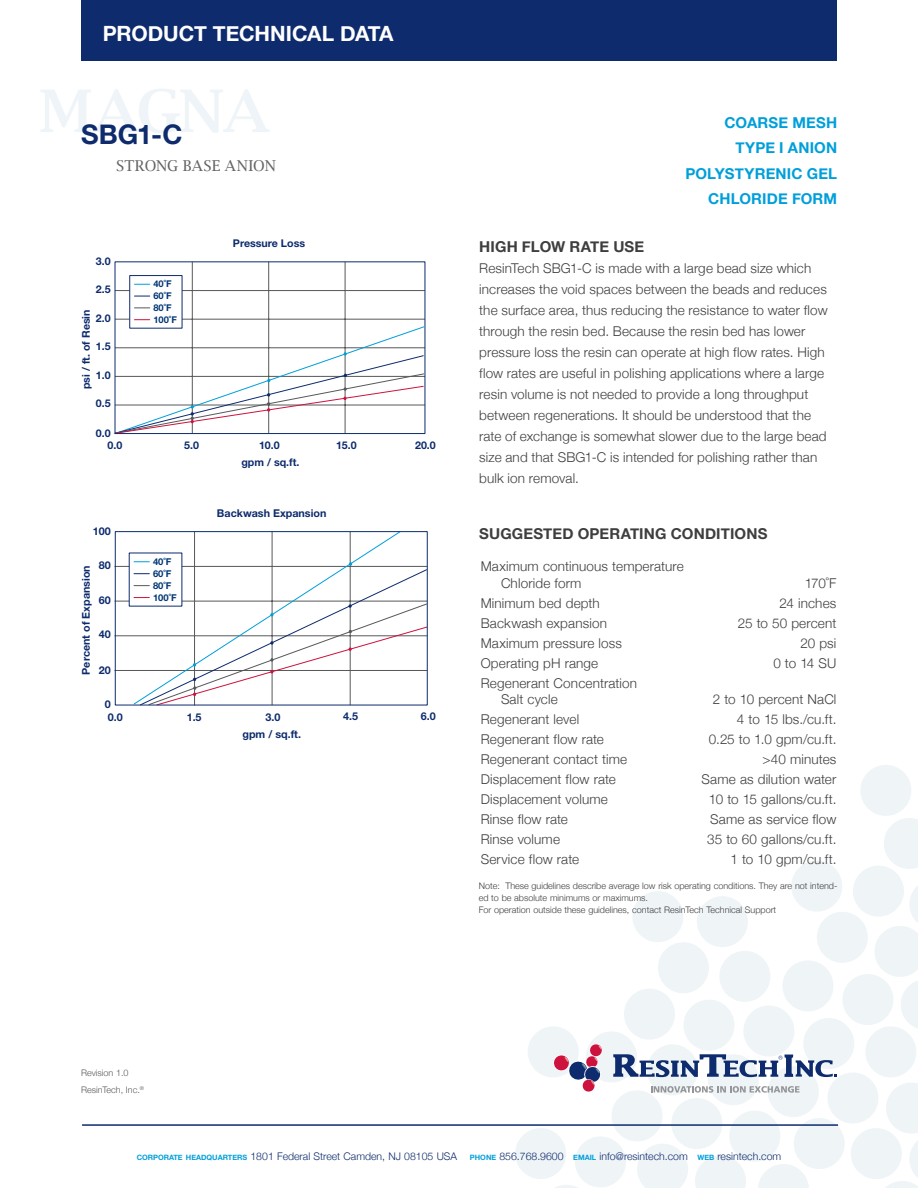
<style>
.page{position:relative;width:918px;height:1188px;background:#fff}
.page>*{position:absolute;margin:0;border:0;box-sizing:border-box;transform-origin:0 0}
.t1{font:700 27px "Helvetica Neue";color:#0d2b6d}
.t2{font:700 21px "Helvetica Neue";letter-spacing:-.005em;color:#fff}
.t3{font:700 15px/25.5px "Helvetica Neue";letter-spacing:.01em;color:#009fda;text-align:right}
.t4{font:700 15px "Helvetica Neue";letter-spacing:.01em;color:#3e3e3f}
.t5{font:15px "Lucida Bright";letter-spacing:.005em;color:#636366}
.Physical_Prop_Operar{font:300 13.5px/21px "Helvetica Neue";letter-spacing:.01em;color:#3e3e3f}
.t6{font:700 10.8px "Helvetica Neue";color:#0d2b6d}
.t7{font:700 10.65px "Helvetica Neue";color:#0d2b6d}
.t8{font:300 10.5px "Helvetica Neue";color:#0d2b6d}
.t9{font:700 9.45px/12px "Helvetica Neue";color:#013775}
.t10{font:700 9.3px/11.9px "Helvetica Neue";color:#013775}
.t11{font:300 9px/12px "Helvetica Neue";color:#3e3e3f}
.t12{font:300 9px "Helvetica Neue";color:#57585a}
.s1{font-weight:700;font-size:7.35px;color:#009fda}
</style>
<div class="page">
<hr style="left:115px;top:566px;width:312px;height:1px;background:#57585a">
<hr style="left:115px;top:601px;width:312px;height:1px;background:#57585a">
<hr style="left:115px;top:636px;width:312px;height:1px;background:#57585a">
<hr style="left:115px;top:670px;width:312px;height:1px;background:#57585a">
<div style="left:129px;top:553px;width:53px;height:53px;background:#fff"></div>
<svg style="left:133px;top:533px;width:266px;height:104px"></svg>
<svg style="left:134px;top:561px;width:294px;height:145px"></svg>
<svg style="left:515px;top:765px;width:403px;height:423px"></svg>
<hr style="left:82px;top:1124px;width:756px;height:2px;background:#0d2b6d">
<div style="left:81px;top:0;width:756px;height:60px;background:#0d2b6d"></div>
<hr style="left:192px;top:262px;width:1px;height:172px;background:#57585a">
<hr style="left:268px;top:262px;width:1px;height:172px;background:#57585a">
<hr style="left:345px;top:262px;width:1px;height:172px;background:#57585a">
<hr style="left:115px;top:319px;width:310px;height:1px;background:#57585a">
<hr style="left:115px;top:290px;width:310px;height:1px;background:#57585a">
<div style="left:129px;top:275px;width:53px;height:54px;background:#fff;border:1px solid #0d2b6d"></div>
<svg style="left:134px;top:284px;width:16px;height:1px"></svg>
<svg style="left:134px;top:296px;width:16px;height:1px"></svg>
<svg style="left:134px;top:308px;width:16px;height:1px"></svg>
<svg style="left:134px;top:319px;width:16px;height:1px"></svg>
<svg style="left:114px;top:326px;width:309px;height:108px"></svg>
<div style="left:115px;top:262px;width:310px;height:172px;border:1px solid #0d2b6d"></div>
<p class="t2" style="left:103px;top:17px;width:292px">PRODUCT TECHNICAL DATA</p>
<p class="t1" style="left:81px;top:113px;width:103px">SBG1-C</p>
<p class="t5" style="left:116px;top:157px;width:161px">STRONG BASE ANION</p>
<p class="t7" style="left:96px;top:253px;width:16px">3.0</p>
<p class="t7" style="left:96px;top:281px;width:16px">2.5</p>
<p class="t10" style="left:153px;top:278px;width:25px">40˚F<br>60˚F<br>80˚F<br>100˚F</p>
<p class="t7" style="left:78px;top:389px;width:81px;rotate:-90deg">psi / ft. of Resin</p>
<p class="t7" style="left:96px;top:310px;width:16px">2.0</p>
<p class="t7" style="left:96px;top:338px;width:16px">1.5</p>
<p class="t7" style="left:96px;top:367px;width:16px">1.0</p>
<p class="t7" style="left:96px;top:395px;width:16px">0.5</p>
<p class="t7" style="left:96px;top:425px;width:16px">0.0</p>
<p class="t7" style="left:233px;top:235px;width:74px">Pressure Loss</p>
<p class="t7" style="left:108px;top:437px;width:16px">0.0</p>
<p class="t6" style="left:93px;top:522px;width:19px">100</p>
<p class="t6" style="left:99px;top:557px;width:13px">80</p>
<p class="t6" style="left:78px;top:675px;width:111px;rotate:-90deg">Percent of Expansion</p>
<p class="t6" style="left:99px;top:592px;width:13px">60</p>
<p class="t6" style="left:99px;top:626px;width:13px">40</p>
<p class="t6" style="left:99px;top:661px;width:13px">20</p>
<p class="t6" style="left:105px;top:696px;width:7px">0</p>
<p class="t7" style="left:184px;top:437px;width:16px">5.0</p>
<p class="t7" style="left:259px;top:437px;width:22px">10.0</p>
<p class="t7" style="left:336px;top:437px;width:22px">15.0</p>
<p class="t7" style="left:415px;top:437px;width:22px">20.0</p>
<p class="t7" style="left:241px;top:454px;width:59px">gpm / sq.ft.</p>
<p class="t9" style="left:153px;top:556px;width:25px">40˚F<br>60˚F<br>80˚F<br>100˚F</p>
<p class="t6" style="left:217px;top:504px;width:111px">Backwash Expansion</p>
<p class="t6" style="left:108px;top:708px;width:16px">0.0</p>
<p class="t6" style="left:265px;top:708px;width:16px">3.0</p>
<p class="t6" style="left:343px;top:708px;width:16px">4.5</p>
<p class="t6" style="left:421px;top:708px;width:16px">6.0</p>
<p class="t6" style="left:187px;top:708px;width:16px">1.5</p>
<p class="t6" style="left:242px;top:726px;width:60px">gpm / sq.ft.</p>
<p class="t3" style="left:685px;top:110px;width:153px">COARSE MESH<br>TYPE I ANION<br>POLYSTYRENIC GEL<br>CHLORIDE FORM</p>
<p class="t4" style="left:479px;top:235px;width:167px">HIGH FLOW RATE USE</p>
<p class="Physical_Prop_Operar" style="left:479px;top:257px;width:350px">ResinTech SBG1-C is made with a large bead size which increases the void spaces between the beads and reduces the surface area, thus reducing the resistance to water flow through the resin bed. Because the resin bed has lower pressure loss the resin can operate at high flow rates. High flow rates are useful in polishing applications where a large resin volume is not needed to provide a long throughput between regenerations. It should be understood that the rate of exchange is somewhat slower due to the large bead size and that SBG1-C is intended for polishing rather than bulk ion removal.</p>
<p class="t4" style="left:479px;top:522px;width:290px">SUGGESTED OPERATING CONDITIONS</p>
<p class="Physical_Prop_Operar" style="left:501px;top:558px;width:184px;line-height:16.2px;text-indent:-20px">Maximum continuous temperature<br>Chloride form</p>
<p class="Physical_Prop_Operar" style="left:481px;top:591px;width:121px">Minimum bed depth</p>
<p class="Physical_Prop_Operar" style="left:481px;top:611px;width:128px">Backwash expansion</p>
<p class="Physical_Prop_Operar" style="left:481px;top:631px;width:143px">Maximum pressure loss</p>
<p class="Physical_Prop_Operar" style="left:481px;top:651px;width:119px">Operating pH range</p>
<p class="Physical_Prop_Operar" style="left:501px;top:674px;width:138px;line-height:16.2px;text-indent:-20px">Regenerant Concentration<br>Salt cycle</p>
<p class="Physical_Prop_Operar" style="left:481px;top:707px;width:100px">Regenerant level</p>
<p class="Physical_Prop_Operar" style="left:481px;top:727px;width:125px">Regenerant flow rate</p>
<p class="Physical_Prop_Operar" style="left:481px;top:747px;width:148px">Regenerant contact time</p>
<p class="Physical_Prop_Operar" style="left:481px;top:767px;width:137px">Displacement flow rate</p>
<p class="Physical_Prop_Operar" style="left:481px;top:787px;width:129px">Displacement volume</p>
<p class="Physical_Prop_Operar" style="left:481px;top:807px;width:89px">Rinse flow rate</p>
<p class="Physical_Prop_Operar" style="left:481px;top:827px;width:81px">Rinse volume</p>
<p class="Physical_Prop_Operar" style="left:481px;top:847px;width:100px">Service flow rate</p>
<p class="Physical_Prop_Operar" style="left:805px;top:571px;width:33px">170˚F</p>
<p class="Physical_Prop_Operar" style="left:780px;top:591px;width:58px">24 inches</p>
<p class="Physical_Prop_Operar" style="left:738px;top:611px;width:100px">25 to 50 percent</p>
<p class="Physical_Prop_Operar" style="left:800px;top:631px;width:38px">20 psi</p>
<p class="Physical_Prop_Operar" style="left:773px;top:651px;width:65px">0 to 14 SU</p>
<p class="Physical_Prop_Operar" style="left:713px;top:687px;width:125px">2 to 10 percent NaCl</p>
<p class="Physical_Prop_Operar" style="left:737px;top:707px;width:101px">4 to 15 lbs./cu.ft.</p>
<p class="Physical_Prop_Operar" style="left:709px;top:727px;width:129px">0.25 to 1.0 gpm/cu.ft.</p>
<p class="Physical_Prop_Operar" style="left:763px;top:747px;width:75px">&gt;40 minutes</p>
<p class="Physical_Prop_Operar" style="left:702px;top:767px;width:136px">Same as dilution water</p>
<p class="Physical_Prop_Operar" style="left:709px;top:787px;width:129px">10 to 15 gallons/cu.ft.</p>
<p class="Physical_Prop_Operar" style="left:710px;top:807px;width:128px">Same as service flow</p>
<p class="Physical_Prop_Operar" style="left:707px;top:827px;width:131px">35 to 60 gallons/cu.ft.</p>
<p class="Physical_Prop_Operar" style="left:731px;top:847px;width:107px">1 to 10 gpm/cu.ft.</p>
<p class="t11" style="left:479px;top:879px;width:360px">Note: These guidelines describe average low risk operating conditions. They are not intend&shy;ed to be absolute minimums or maximums.<br>For operation outside these guidelines, contact ResinTech Technical Support</p>
<p class="t12" style="left:81px;top:1066px;width:49px">Revision 1.0</p>
<p class="t12" style="left:81px;top:1082px;width:65px">ResinTech, Inc.<sup>®</sup></p>
<p class="t8" style="left:137px;top:1148px;width:646px"><span class="s1">CORPORATE HEADQUARTERS</span> 1801 Federal Street Camden, NJ 08105 USA <span class="s1">PHONE</span> 856.768.9600 <span class="s1">EMAIL</span> info@resintech.com <span class="s1">WEB</span> resintech.com</p>
</div>
